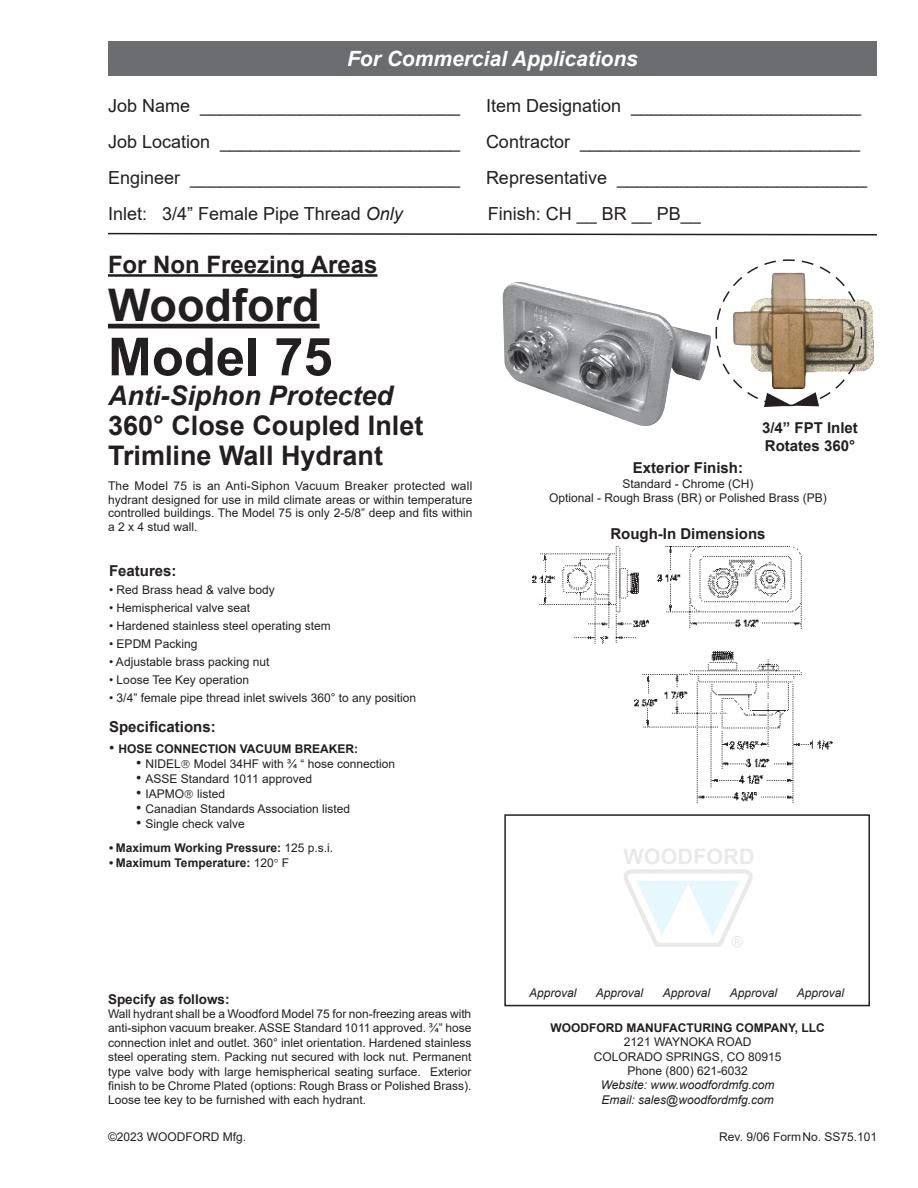
<style>
.page{position:relative;width:918px;height:1188px;background:#fff}
.page>*{position:absolute;margin:0;border:0;box-sizing:border-box;transform-origin:0 0}
.t1{font:700 52.5px "Arial";color:#231f20}
.t2{font:700 45px "Arial";color:#231f20}
.t3{font:700 27px "Arial";color:#231f20}
.t4{font:italic 700 27px "Arial";color:#231f20}
.t5{font:700 24px "Arial";color:#231f20}
.t6{font:italic 700 21px "Arial";color:#fff}
.t7{font:18px "Arial";color:#231f20}
.t8{font:700 15px "Arial";color:#231f20}
.t9{font:700 13.5px "Arial";color:#231f20}
.Body_Text{font:12px/14.4px "Arial";color:#231f20;text-align:justify}
.t10{font:700 12px "Arial";color:#231f20}
.t11{font:italic 12px/14.4px "Arial";color:#231f20}
.s1{font-style:italic}
.s2{font-weight:400;font-size:15px}
.s3{font-size:15px}
.s4{font-weight:400}
</style>
<div class="page">
<img style="left:863px;top:299px;width:11px;height:72px">
<hr style="left:108px;top:324px;width:212px;height:4px;background:#231f20">
<div style="left:108px;top:41px;width:769px;height:35px;background:#6c6d70"></div>
<svg style="left:108px;top:232px;width:769px;height:4px"></svg>
<hr style="left:108px;top:274px;width:269px;height:3px;background:#231f20">
<img style="left:532px;top:547px;width:301px;height:257px">
<img style="left:503px;top:282px;width:98px;height:129px">
<svg style="left:715px;top:259px;width:148px;height:148px"></svg>
<div style="left:504px;top:814px;width:366px;height:192px;border:2px solid #231f20"></div>
<svg style="left:623px;top:848px;width:130px;height:100px"></svg>
<p class="t6" style="left:347px;top:45px;width:292px">For Commercial Applications</p>
<p class="t7" style="left:108px;top:93px;width:354px">Job Name __________________________</p>
<p class="t7" style="left:486px;top:93px;width:377px">Item Designation _______________________</p>
<p class="t7" style="left:108px;top:129px;width:354px">Job Location ________________________</p>
<p class="t7" style="left:486px;top:129px;width:376px">Contractor ____________________________</p>
<p class="t7" style="left:108px;top:165px;width:354px">Engineer ___________________________</p>
<p class="t7" style="left:486px;top:165px;width:383px">Representative _________________________</p>
<p class="t7" style="left:108px;top:201px;width:296px">Inlet: 3/4” Female Pipe Thread <span class="s1">Only</span></p>
<p class="t7" style="left:488px;top:201px;width:215px">Finish: CH __ BR __ PB__</p>
<p class="t5" style="left:108px;top:248px;width:271px">For Non Freezing Areas</p>
<p class="t2" style="left:108px;top:274px;width:213px">Woodford</p>
<p class="t1" style="left:108px;top:320px;width:226px">Model 75</p>
<p class="t4" style="left:108px;top:378px;width:287px">Anti-Siphon Protected</p>
<p class="t3" style="left:108px;top:407px;width:317px">360° Close Coupled Inlet</p>
<p class="t3" style="left:108px;top:437px;width:277px">Trimline Wall Hydrant</p>
<p class="Body_Text" style="left:108px;top:479px;width:366px;line-height:13.5px">The Model 75 is an Anti-Siphon Vacuum Breaker protected wall hydrant designed for use in mild climate areas or within temperature controlled buildings. The Model 75 is only 2-5/8” deep and fits within a 2 x 4 stud wall.</p>
<p class="t8" style="left:109px;top:560px;width:69px">Features:</p>
<p class="Body_Text" style="left:109px;top:582px;width:167px">• Red Brass head &amp; valve body</p>
<p class="Body_Text" style="left:109px;top:600px;width:142px">• Hemispherical valve seat</p>
<p class="Body_Text" style="left:109px;top:618px;width:223px">• Hardened stainless steel operating stem</p>
<p class="Body_Text" style="left:109px;top:636px;width:90px">• EPDM Packing</p>
<p class="Body_Text" style="left:109px;top:654px;width:162px">• Adjustable brass packing nut</p>
<p class="Body_Text" style="left:109px;top:672px;width:142px">• Loose Tee Key operation</p>
<p class="Body_Text" style="left:109px;top:690px;width:309px">• 3/4” female pipe thread inlet swivels 360° to any position</p>
<p class="t8" style="left:109px;top:716px;width:108px">Specifications:</p>
<p class="t10" style="left:109px;top:740px;width:251px"><span class="s2">•</span> HOSE CONNECTION VACUUM BREAKER:</p>
<p class="Body_Text" style="left:136px;top:756px;width:260px"><span class="s3">•</span> NIDEL➔ Model 34HF with ¾ “ hose connection</p>
<p class="Body_Text" style="left:136px;top:771px;width:177px"><span class="s3">•</span> ASSE Standard 1011 approved</p>
<p class="Body_Text" style="left:136px;top:786px;width:90px"><span class="s3">•</span> IAPMO➔ listed</p>
<p class="Body_Text" style="left:136px;top:801px;width:216px"><span class="s3">•</span> Canadian Standards Association listed</p>
<p class="Body_Text" style="left:136px;top:816px;width:110px"><span class="s3">•</span> Single check valve</p>
<p class="t10" style="left:109px;top:839px;width:225px">• Maximum Working Pressure: <span class="s4">125 p.s.i.</span></p>
<p class="t10" style="left:109px;top:854px;width:182px">• Maximum Temperature: <span class="s4">120 F</span></p>
<p class="t9" style="left:108px;top:989px;width:123px">Specify as follows:</p>
<p class="Body_Text" style="left:108px;top:1006px;width:365px">Wall hydrant shall be a Woodford Model 75 for non-freezing areas with anti-siphon vacuum breaker. ASSE Standard 1011 approved. ¾” hose connection inlet and outlet. 360° inlet orientation. Hardened stainless steel operating stem. Packing nut secured with lock nut. Permanent type valve body with large hemispherical seating surface. Exterior finish to be Chrome Plated (options: Rough Brass or Polished Brass).<br>Loose tee key to be furnished with each hydrant.</p>
<p class="Body_Text" style="left:108px;top:1129px;width:140px">©2023 WOODFORD Mfg.</p>
<p class="t8" style="left:762px;top:417px;width:97px">3/4” FPT Inlet</p>
<p class="t8" style="left:765px;top:435px;width:92px">Rotates 360°</p>
<p class="t8" style="left:633px;top:457px;width:112px">Exterior Finish:</p>
<p class="Body_Text" style="left:623px;top:476px;width:132px">Standard - Chrome (CH)</p>
<p class="Body_Text" style="left:549px;top:491px;width:279px">Optional - Rough Brass (BR) or Polished Brass (PB)</p>
<p class="t8" style="left:610px;top:523px;width:157px">Rough-In Dimensions</p>
<p class="t11" style="left:529px;top:986px;width:49px">Approval</p>
<p class="t11" style="left:596px;top:986px;width:49px">Approval</p>
<p class="t11" style="left:663px;top:986px;width:49px">Approval</p>
<p class="t11" style="left:730px;top:986px;width:49px">Approval</p>
<p class="t11" style="left:797px;top:986px;width:49px">Approval</p>
<p class="t10" style="left:550px;top:1019px;width:276px">WOODFORD MANUFACTURING COMPANY, LLC</p>
<p class="Body_Text" style="left:594px;top:1035px;width:189px;text-align:center">2121 WAYNOKA ROAD<br>COLORADO SPRINGS, CO 80915<br>Phone (800) 621-6032</p>
<p class="t11" style="left:601px;top:1078px;width:175px">Website: www.woodfordmfg.com<br>Email: sales@woodfordmfg.com</p>
<p class="Body_Text" style="left:719px;top:1130px;width:160px">Rev. 9/06 FormNo. SS75.101</p>
</div>
